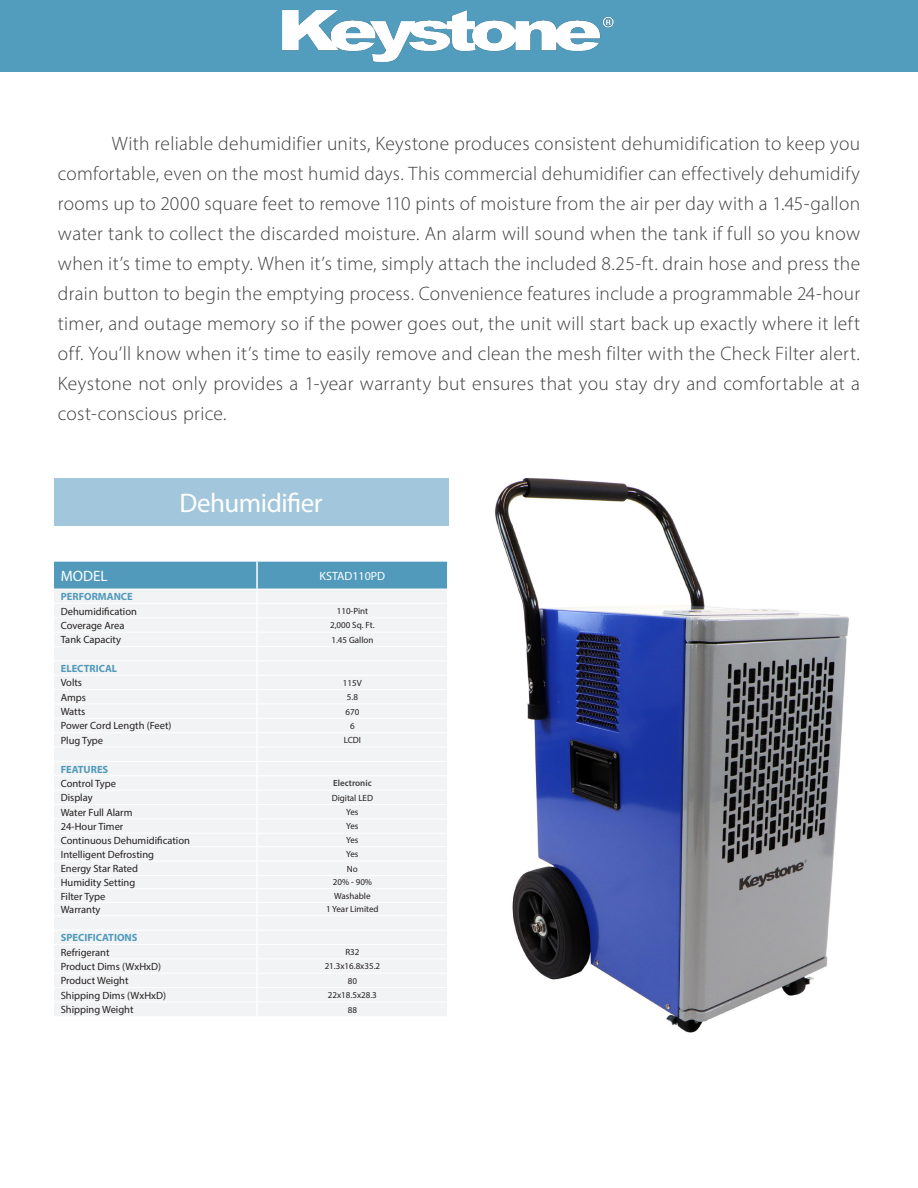
<style>
.page{position:relative;width:918px;height:1188px;background:#fff}
.page>*{position:absolute;margin:0;border:0;box-sizing:border-box;transform-origin:0 0}
.t1{font:27px "Myriad Pro";letter-spacing:-.02em;color:#fff}
.New_Justification{font:300 19.5px/30px "Myriad Pro";letter-spacing:.02em;color:#3e3e3f;text-align:justify}
.t2{font:15px "Myriad Pro";color:#fff}
.t3{font:12px "Myriad Pro";color:#fff}
.t4{font:10.5px "Myriad Pro";color:#231f20}
.t5{font:700 10.5px "Myriad Pro";color:#519abc}
.t6{font:9px "Myriad Pro";color:#231f20}
.t7{font:600 9px "Myriad Pro";color:#3e3e3f}
</style>
<div class="page">
<div style="left:54px;top:562px;width:393px;height:454px;background:#f2f3f4"></div>
<hr style="left:54px;top:589px;width:203px;height:1px;background:#fff">
<hr style="left:257px;top:589px;width:190px;height:1px;background:#fff">
<hr style="left:54px;top:603px;width:203px;height:1px;background:#fff">
<hr style="left:257px;top:603px;width:190px;height:1px;background:#fff">
<hr style="left:54px;top:617px;width:203px;height:1px;background:#fff">
<hr style="left:257px;top:617px;width:190px;height:1px;background:#fff">
<hr style="left:54px;top:632px;width:203px;height:1px;background:#fff">
<hr style="left:257px;top:632px;width:190px;height:1px;background:#fff">
<hr style="left:54px;top:646px;width:203px;height:1px;background:#fff">
<hr style="left:257px;top:646px;width:190px;height:1px;background:#fff">
<hr style="left:54px;top:660px;width:203px;height:1px;background:#fff">
<hr style="left:257px;top:660px;width:190px;height:1px;background:#fff">
<hr style="left:54px;top:675px;width:203px;height:1px;background:#fff">
<hr style="left:257px;top:675px;width:190px;height:1px;background:#fff">
<hr style="left:54px;top:689px;width:203px;height:1px;background:#fff">
<hr style="left:257px;top:689px;width:190px;height:1px;background:#fff">
<hr style="left:54px;top:704px;width:203px;height:1px;background:#fff">
<hr style="left:257px;top:704px;width:190px;height:1px;background:#fff">
<hr style="left:54px;top:718px;width:203px;height:1px;background:#fff">
<hr style="left:257px;top:718px;width:190px;height:1px;background:#fff">
<hr style="left:54px;top:732px;width:203px;height:1px;background:#fff">
<hr style="left:257px;top:732px;width:190px;height:1px;background:#fff">
<hr style="left:54px;top:747px;width:203px;height:1px;background:#fff">
<hr style="left:257px;top:747px;width:190px;height:1px;background:#fff">
<hr style="left:54px;top:761px;width:203px;height:1px;background:#fff">
<hr style="left:257px;top:761px;width:190px;height:1px;background:#fff">
<hr style="left:54px;top:775px;width:203px;height:1px;background:#fff">
<hr style="left:257px;top:775px;width:190px;height:1px;background:#fff">
<hr style="left:54px;top:790px;width:203px;height:1px;background:#fff">
<hr style="left:257px;top:790px;width:190px;height:1px;background:#fff">
<hr style="left:54px;top:804px;width:203px;height:1px;background:#fff">
<hr style="left:257px;top:804px;width:190px;height:1px;background:#fff">
<hr style="left:54px;top:818px;width:203px;height:1px;background:#fff">
<hr style="left:257px;top:818px;width:190px;height:1px;background:#fff">
<hr style="left:54px;top:833px;width:203px;height:1px;background:#fff">
<hr style="left:257px;top:833px;width:190px;height:1px;background:#fff">
<hr style="left:54px;top:846px;width:203px;height:1px;background:#fff">
<hr style="left:257px;top:846px;width:190px;height:1px;background:#fff">
<hr style="left:54px;top:861px;width:203px;height:1px;background:#fff">
<hr style="left:257px;top:861px;width:190px;height:1px;background:#fff">
<hr style="left:54px;top:875px;width:203px;height:1px;background:#fff">
<hr style="left:257px;top:875px;width:190px;height:1px;background:#fff">
<hr style="left:54px;top:888px;width:203px;height:1px;background:#fff">
<hr style="left:257px;top:888px;width:190px;height:1px;background:#fff">
<hr style="left:54px;top:902px;width:203px;height:1px;background:#fff">
<hr style="left:257px;top:902px;width:190px;height:1px;background:#fff">
<hr style="left:54px;top:915px;width:203px;height:1px;background:#fff">
<hr style="left:257px;top:915px;width:190px;height:1px;background:#fff">
<hr style="left:54px;top:930px;width:203px;height:1px;background:#fff">
<hr style="left:257px;top:930px;width:190px;height:1px;background:#fff">
<hr style="left:54px;top:944px;width:203px;height:1px;background:#fff">
<hr style="left:257px;top:944px;width:190px;height:1px;background:#fff">
<hr style="left:54px;top:958px;width:203px;height:1px;background:#fff">
<hr style="left:257px;top:958px;width:190px;height:1px;background:#fff">
<hr style="left:54px;top:973px;width:203px;height:1px;background:#fff">
<hr style="left:257px;top:973px;width:190px;height:1px;background:#fff">
<hr style="left:54px;top:987px;width:203px;height:1px;background:#fff">
<hr style="left:257px;top:987px;width:190px;height:1px;background:#fff">
<hr style="left:54px;top:1002px;width:203px;height:1px;background:#fff">
<hr style="left:257px;top:1002px;width:190px;height:1px;background:#fff">
<div style="left:0;top:0;width:918px;height:72px;background:#529cbe"></div>
<img style="left:282px;top:10px;width:332px;height:52px">
<div style="left:54px;top:478px;width:394px;height:48px;background:#a2c6db"></div>
<img style="left:494px;top:477px;width:355px;height:556px">
<p class="New_Justification" style="left:58px;top:128px;width:804px;text-indent:54px">With reliable dehumidifier units, Keystone produces consistent dehumidification to keep you comfortable, even on the most humid days. This commercial dehumidifier can effectively dehumidify rooms up to 2000 square feet to remove 110 pints of moisture from the air per day with a 1.45-gallon water tank to collect the discarded moisture. An alarm will sound when the tank if full so you know when it’s time to empty. When it’s time, simply attach the included 8.25-ft. drain hose and press the drain button to begin the emptying process. Convenience features include a programmable 24-hour timer, and outage memory so if the power goes out, the unit will start back up exactly where it left off. You’ll know when it’s time to easily remove and clean the mesh filter with the Check Filter alert.<br>Keystone not only provides a 1-year warranty but ensures that you stay dry and comfortable at a cost-conscious price.</p>
<p class="t1" style="left:180px;top:486px;width:144px">Dehumidifier</p>
<p class="t2" style="left:61px;top:567px;width:48px">MODEL</p>
<p class="t3" style="left:320px;top:568px;width:67px">KSTAD110PD</p>
<p class="t5" style="left:61px;top:590px;width:74px">PERFORMANCE</p>
<p class="t4" style="left:61px;top:605px;width:78px">Dehumidification</p>
<p class="t6" style="left:337px;top:605px;width:33px">110-Pint</p>
<p class="t4" style="left:61px;top:619px;width:65px">Coverage Area</p>
<p class="t6" style="left:330px;top:620px;width:46px">2,000 Sq. Ft.</p>
<p class="t4" style="left:61px;top:633px;width:62px">Tank Capacity</p>
<p class="t6" style="left:331px;top:634px;width:44px">1.45 Gallon</p>
<p class="t5" style="left:61px;top:662px;width:58px">ELECTRICAL</p>
<p class="t4" style="left:61px;top:676px;width:23px">Volts</p>
<p class="t6" style="left:343px;top:677px;width:20px">115V</p>
<p class="t4" style="left:61px;top:691px;width:27px">Amps</p>
<p class="t6" style="left:347px;top:692px;width:13px">5.8</p>
<p class="t4" style="left:61px;top:705px;width:26px">Watts</p>
<p class="t6" style="left:346px;top:706px;width:15px">670</p>
<p class="t4" style="left:61px;top:719px;width:112px">Power Cord Length (Feet)</p>
<p class="t6" style="left:350px;top:720px;width:6px">6</p>
<p class="t4" style="left:61px;top:734px;width:44px">Plug Type</p>
<p class="t6" style="left:344px;top:735px;width:19px">LCDI</p>
<p class="t5" style="left:61px;top:762px;width:49px">FEATURES</p>
<p class="t4" style="left:61px;top:777px;width:57px">Control Type</p>
<p class="t7" style="left:333px;top:778px;width:40px">Electronic</p>
<p class="t4" style="left:61px;top:791px;width:33px">Display</p>
<p class="t6" style="left:332px;top:792px;width:43px">Digital LED</p>
<p class="t4" style="left:61px;top:806px;width:73px">Water Full Alarm</p>
<p class="t6" style="left:346px;top:806px;width:14px">Yes</p>
<p class="t4" style="left:61px;top:820px;width:64px">24-Hour Timer</p>
<p class="t6" style="left:346px;top:821px;width:14px">Yes</p>
<p class="t4" style="left:61px;top:834px;width:131px">Continuous Dehumidification</p>
<p class="t6" style="left:346px;top:835px;width:14px">Yes</p>
<p class="t4" style="left:61px;top:848px;width:95px">Intelligent Defrosting</p>
<p class="t6" style="left:346px;top:849px;width:14px">Yes</p>
<p class="t4" style="left:61px;top:862px;width:79px">Energy Star Rated</p>
<p class="t6" style="left:347px;top:863px;width:12px">No</p>
<p class="t4" style="left:61px;top:876px;width:76px">Humidity Setting</p>
<p class="t6" style="left:333px;top:877px;width:41px">20% - 90%</p>
<p class="t4" style="left:61px;top:890px;width:46px">Filter Type</p>
<p class="t6" style="left:334px;top:890px;width:38px">Washable</p>
<p class="t4" style="left:61px;top:903px;width:41px">Warranty</p>
<p class="t6" style="left:326px;top:904px;width:54px">1 Year Limited</p>
<p class="t5" style="left:61px;top:931px;width:78px">SPECIFICATIONS</p>
<p class="t4" style="left:61px;top:946px;width:50px">Refrigerant</p>
<p class="t6" style="left:345px;top:946px;width:16px">R32</p>
<p class="t4" style="left:61px;top:960px;width:102px">Product Dims (WxHxD)</p>
<p class="t6" style="left:325px;top:961px;width:57px">21.3x16.8x35.2</p>
<p class="t4" style="left:61px;top:974px;width:69px">Product Weight</p>
<p class="t6" style="left:348px;top:975px;width:11px">80</p>
<p class="t4" style="left:61px;top:989px;width:107px">Shipping Dims (WxHxD)</p>
<p class="t6" style="left:328px;top:990px;width:50px">22x18.5x28.3</p>
<p class="t4" style="left:61px;top:1003px;width:74px">Shipping Weight</p>
<p class="t6" style="left:348px;top:1004px;width:11px">88</p>
</div>
